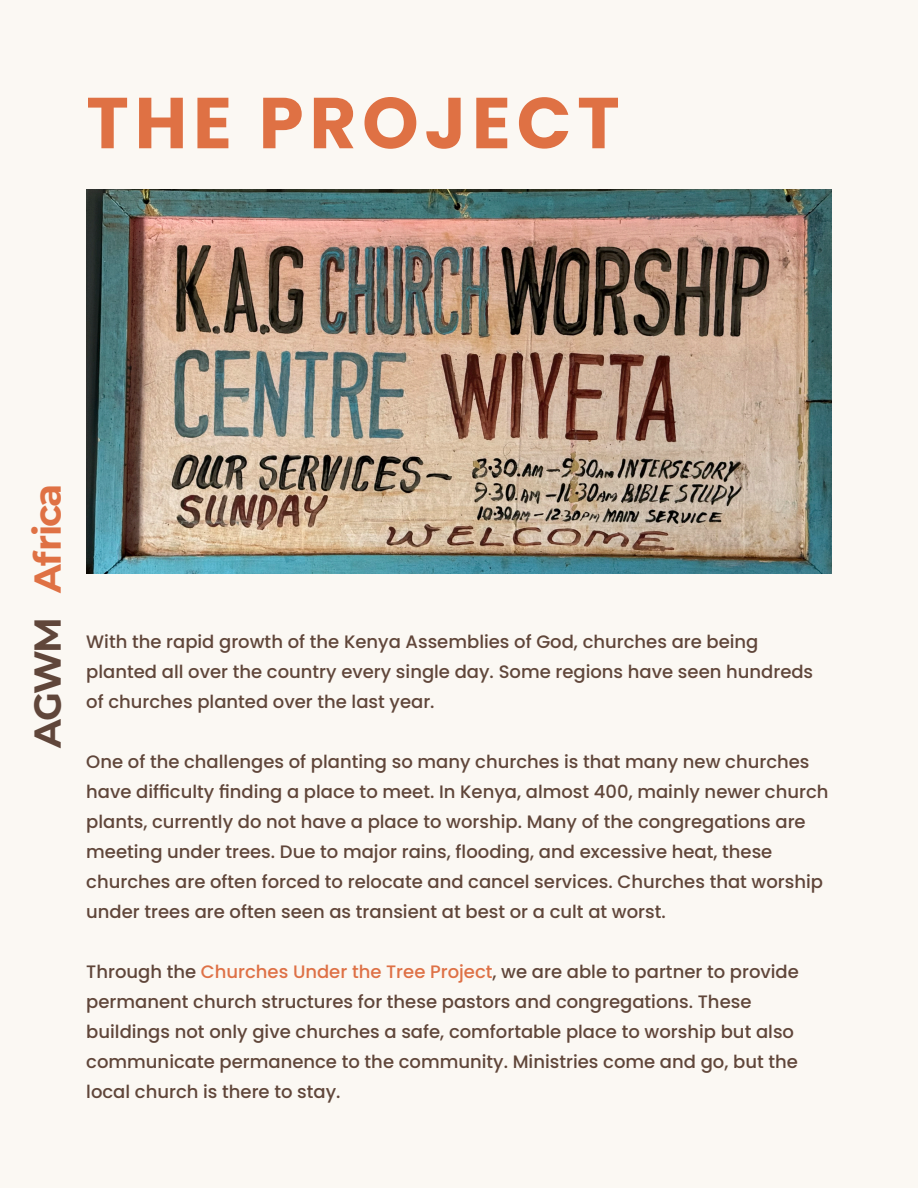
<style>
.page{position:relative;width:918px;height:1188px;background:#fbf8f3}
.page>*{position:absolute;margin:0;border:0;box-sizing:border-box;transform-origin:0 0}
.TITLE_8_no_line{font:700 72px "Poppins";letter-spacing:.08em;color:#df7144}
.TITLE_9_Left{font:700 37.5px "Montserrat";letter-spacing:-.05em;color:#df7144}
.body_text{font:500 18px/30px "Poppins";color:#60463a}
.s1{color:#60463a}
.s2{color:#de7146}
</style>
<div class="page">
<img style="left:86px;top:189px;width:746px;height:385px">
<p class="TITLE_8_no_line" style="left:86px;top:81px;width:535px">THE PROJECT</p>
<p class="TITLE_9_Left" style="left:21px;top:748px;width:266px;rotate:-90deg"><span class="s1">AGWM</span> Africa</p>
<p class="body_text" style="left:86px;top:627px;width:728px">With the rapid growth of the Kenya Assemblies of God, churches are being planted all over the country every single day. Some regions have seen hundreds of churches planted over the last year.</p>
<p class="body_text" style="left:86px;top:747px;width:744px">One of the challenges of planting so many churches is that many new churches have difficulty finding a place to meet. In Kenya, almost 400, mainly newer church plants, currently do not have a place to worship. Many of the congregations are meeting under trees. Due to major rains, flooding, and excessive heat, these churches are often forced to relocate and cancel services. Churches that worship under trees are often seen as transient at best or a cult at worst.</p>
<p class="body_text" style="left:86px;top:957px;width:714px">Through the <span class="s2">Churches Under the Tree Project</span>, we are able to partner to provide permanent church structures for these pastors and congregations. These buildings not only give churches a safe, comfortable place to worship but also communicate permanence to the community. Ministries come and go, but the local church is there to stay.</p>
</div>
